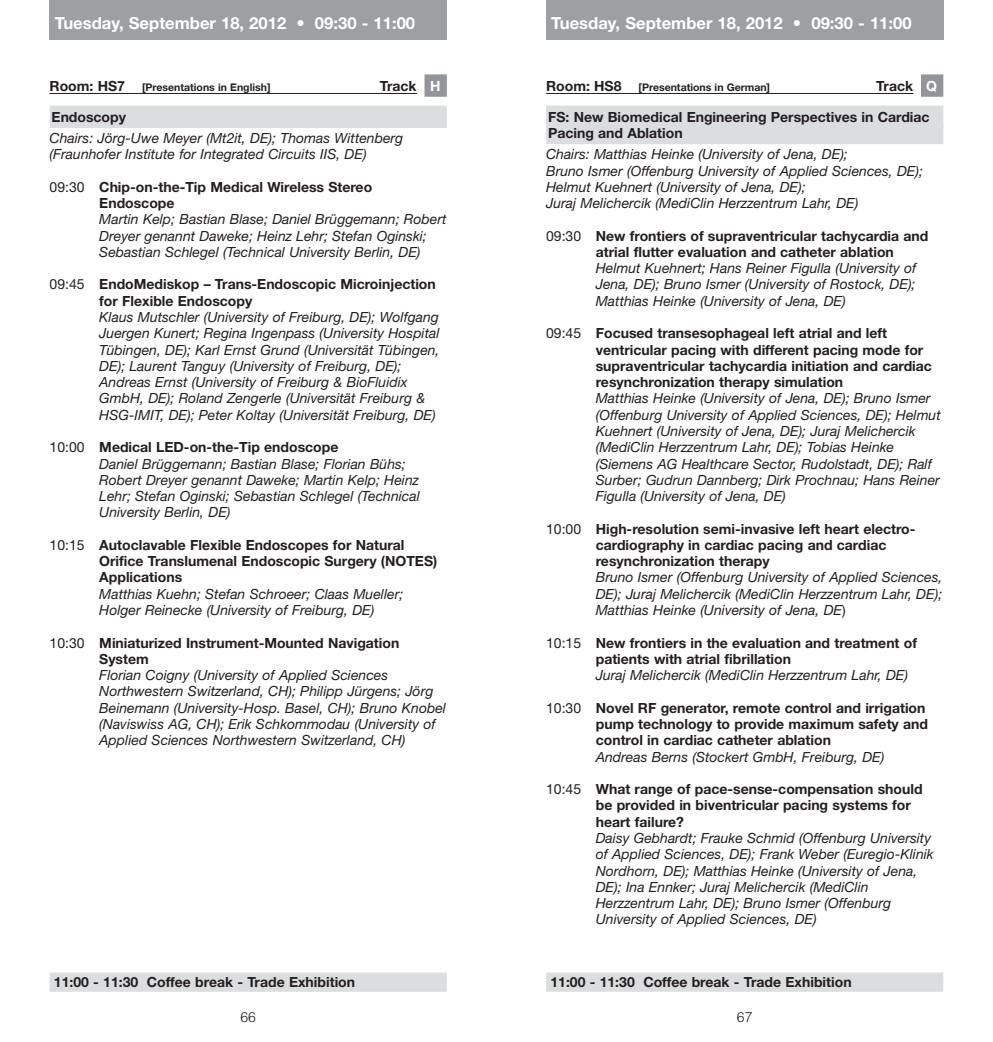
<style>
.page{position:relative;width:993px;height:1042px;background:#fff}
.page>*{position:absolute;margin:0;border:0;box-sizing:border-box;transform-origin:0 0}
.t1{font:700 16.62px "Helvetica Neue LT Std";color:#fff}
.t2{font:italic 14px/16.3px "Helvetica Neue LT Std";color:#231f20}
.t3{font:700 14px/16.3px "Helvetica Neue LT Std";color:#231f20}
.t4{font:300 14px "Helvetica LT";color:#231f20}
.t5{font:700 10.5px "Helvetica Neue LT Std";color:#231f20}
.s1{font-size:14px}
.s2{color:#fff}
.s3{font-weight:400}
.s4{font-style:normal}
.s5{font-weight:700;font-style:normal}
</style>
<div class="page">
<div style="left:920px;top:74px;width:23px;height:23px;background:#939598"></div>
<hr style="left:546px;top:93px;width:367px;height:1px;background:#231f20">
<div style="left:546px;top:106px;width:397px;height:22px;background:#dcddde"></div>
<div style="left:546px;top:125px;width:397px;height:19px;background:#dcddde"></div>
<div style="left:546px;top:0;width:397px;height:40px;background:#9d9fa1"></div>
<div style="left:546px;top:972px;width:397px;height:20px;background:#dcddde"></div>
<div style="left:424px;top:74px;width:22px;height:23px;background:#939598"></div>
<hr style="left:50px;top:93px;width:367px;height:1px;background:#231f20">
<div style="left:50px;top:106px;width:396px;height:22px;background:#dcddde"></div>
<div style="left:50px;top:0;width:396px;height:40px;background:#9d9fa1"></div>
<div style="left:50px;top:972px;width:396px;height:20px;background:#dcddde"></div>
<p class="t1" style="left:55px;top:17px;width:362px">Tuesday, September 18, 2012 • 09:30 - 11:00</p>
<p class="t1" style="left:551px;top:17px;width:362px">Tuesday, September 18, 2012 • 09:30 - 11:00</p>
<p class="t5" style="left:50px;top:83px;width:222px"><span class="s1">Room: HS7</span> [Presentations in English]</p>
<p class="t3" style="left:379px;top:79px;width:62px">Track <span class="s2">H</span></p>
<p class="t3" style="left:52px;top:110px;width:76px">Endoscopy</p>
<p class="t2" style="left:50px;top:131px;width:355px">Chairs: Jörg-Uwe Meyer (Mt2it, DE); Thomas Wittenberg (Fraunhofer Institute for Integrated Circuits IIS, DE)</p>
<p class="t3" style="left:99px;top:180px;width:274px;text-indent:-50px"><span class="s3">09:30</span> Chip-on-the-Tip Medical Wireless Stereo<br>Endoscope</p>
<p class="t2" style="left:99px;top:213px;width:348px">Martin Kelp; Bastian Blase; Daniel Brüggemann; Robert<br>Dreyer genannt Daweke; Heinz Lehr; Stefan Oginski;<br>Sebastian Schlegel (Technical University Berlin, DE)</p>
<p class="t3" style="left:99px;top:278px;width:338px;text-indent:-50px"><span class="s3">09:45</span> EndoMediskop – Trans-Endoscopic Microinjection for Flexible Endoscopy</p>
<p class="t2" style="left:99px;top:310px;width:341px">Klaus Mutschler (University of Freiburg, DE); Wolfgang Juergen Kunert; Regina Ingenpass (University Hospital Tübingen, DE); Karl Ernst Grund (Universität Tübingen, DE); Laurent Tanguy (University of Freiburg, DE); Andreas Ernst (University of Freiburg &amp; BioFluidix GmbH, DE); Roland Zengerle (Universität Freiburg &amp; HSG-IMIT, DE); Peter Koltay (Universität Freiburg, DE)</p>
<p class="t2" style="left:99px;top:440px;width:322px;text-indent:-50px"><span class="s4">10:00</span> <span class="s5">Medical LED-on-the-Tip endoscope<br></span>Daniel Brüggemann; Bastian Blase; Florian Bühs; Robert Dreyer genannt Daweke; Martin Kelp; Heinz Lehr; Stefan Oginski; Sebastian Schlegel (Technical University Berlin, DE)</p>
<p class="t3" style="left:99px;top:538px;width:339px;text-indent:-50px"><span class="s3">10:15</span> Autoclavable Flexible Endoscopes for Natural<br>Orifice Translumenal Endoscopic Surgery (NOTES)<br>Applications</p>
<p class="t2" style="left:99px;top:587px;width:305px">Matthias Kuehn; Stefan Schroeer; Claas Mueller;<br>Holger Reinecke (University of Freiburg, DE)</p>
<p class="t3" style="left:99px;top:636px;width:301px;text-indent:-50px"><span class="s3">10:30</span> Miniaturized Instrument-Mounted Navigation<br>System</p>
<p class="t2" style="left:99px;top:668px;width:348px">Florian Coigny (University of Applied Sciences Northwestern Switzerland, CH); Philipp Jürgens; Jörg Beinemann (University-Hosp. Basel, CH); Bruno Knobel (Naviswiss AG, CH); Erik Schkommodau (University of Applied Sciences Northwestern Switzerland, CH)</p>
<p class="t5" style="left:546px;top:83px;width:225px"><span class="s1">Room: HS8</span> [Presentations in German]</p>
<p class="t3" style="left:876px;top:79px;width:62px">Track <span class="s2">Q</span></p>
<p class="t3" style="left:548px;top:110px;width:383px">FS: New Biomedical Engineering Perspectives in Cardiac<br>Pacing and Ablation</p>
<p class="t2" style="left:546px;top:148px;width:378px">Chairs: Matthias Heinke (University of Jena, DE);<br>Bruno Ismer (Offenburg University of Applied Sciences, DE); Helmut Kuehnert (University of Jena, DE);<br>Juraj Melichercik (MediClin Herzzentrum Lahr, DE)</p>
<p class="t3" style="left:595px;top:229px;width:334px;text-indent:-50px"><span class="s3">09:30</span> New frontiers of supraventricular tachycardia and atrial flutter evaluation and catheter ablation</p>
<p class="t2" style="left:595px;top:261px;width:322px;text-align:justify">Helmut Kuehnert; Hans Reiner Figulla (University of Jena, DE); Bruno Ismer (University of Rostock, DE); Matthias Heinke (University of Jena, DE)</p>
<p class="t3" style="left:595px;top:326px;width:337px;text-indent:-50px"><span class="s3">09:45</span> Focused transesophageal left atrial and left ventricular pacing with different pacing mode for supraventricular tachycardia initiation and cardiac resynchronization therapy simulation</p>
<p class="t2" style="left:595px;top:392px;width:346px">Matthias Heinke (University of Jena, DE); Bruno Ismer (Offenburg University of Applied Sciences, DE); Helmut Kuehnert (University of Jena, DE); Juraj Melichercik (MediClin Herzzentrum Lahr, DE); Tobias Heinke (Siemens AG Healthcare Sector, Rudolstadt, DE); Ralf Surber; Gudrun Dannberg; Dirk Prochnau; Hans Reiner Figulla (University of Jena, DE)</p>
<p class="t3" style="left:595px;top:522px;width:321px;text-indent:-50px"><span class="s3">10:00</span> High-resolution semi-invasive left heart electro - cardiography in cardiac pacing and cardiac resynchronization therapy</p>
<p class="t2" style="left:595px;top:571px;width:348px;text-align:justify">Bruno Ismer (Offenburg University of Applied Sciences, DE); Juraj Melichercik (MediClin Herzzentrum Lahr, DE); Matthias Heinke (University of Jena, DE<span class="s4">)</span></p>
<p class="t3" style="left:595px;top:636px;width:323px;text-indent:-50px"><span class="s3">10:15</span> New frontiers in the evaluation and treatment of patients with atrial fibrillation</p>
<p class="t2" style="left:595px;top:668px;width:314px">Juraj Melichercik (MediClin Herzzentrum Lahr, DE)</p>
<p class="t3" style="left:595px;top:701px;width:333px;text-indent:-50px"><span class="s3">10:30</span> Novel RF generator, remote control and irrigation pump technology to provide maximum safety and control in cardiac catheter ablation</p>
<p class="t2" style="left:595px;top:750px;width:290px">Andreas Berns (Stockert GmbH, Freiburg, DE)</p>
<p class="t3" style="left:595px;top:782px;width:328px;text-indent:-50px"><span class="s3">10:45</span> What range of pace-sense-compensation should be provided in biventricular pacing systems for heart failure?</p>
<p class="t2" style="left:595px;top:831px;width:339px">Daisy Gebhardt; Frauke Schmid (Offenburg University of Applied Sciences, DE); Frank Weber (Euregio-Klinik Nordhorn, DE); Matthias Heinke (University of Jena, DE); Ina Ennker; Juraj Melichercik (MediClin Herzzentrum Lahr, DE); Bruno Ismer (Offenburg University of Applied Sciences, DE)</p>
<p class="t3" style="left:54px;top:975px;width:302px">11:00 - 11:30 Coffee break - Trade Exhibition</p>
<p class="t3" style="left:550px;top:975px;width:302px">11:00 - 11:30 Coffee break - Trade Exhibition</p>
<p class="t4" style="left:240px;top:1010px;width:17px">66</p>
<p class="t4" style="left:736px;top:1010px;width:17px">67</p>
</div>
